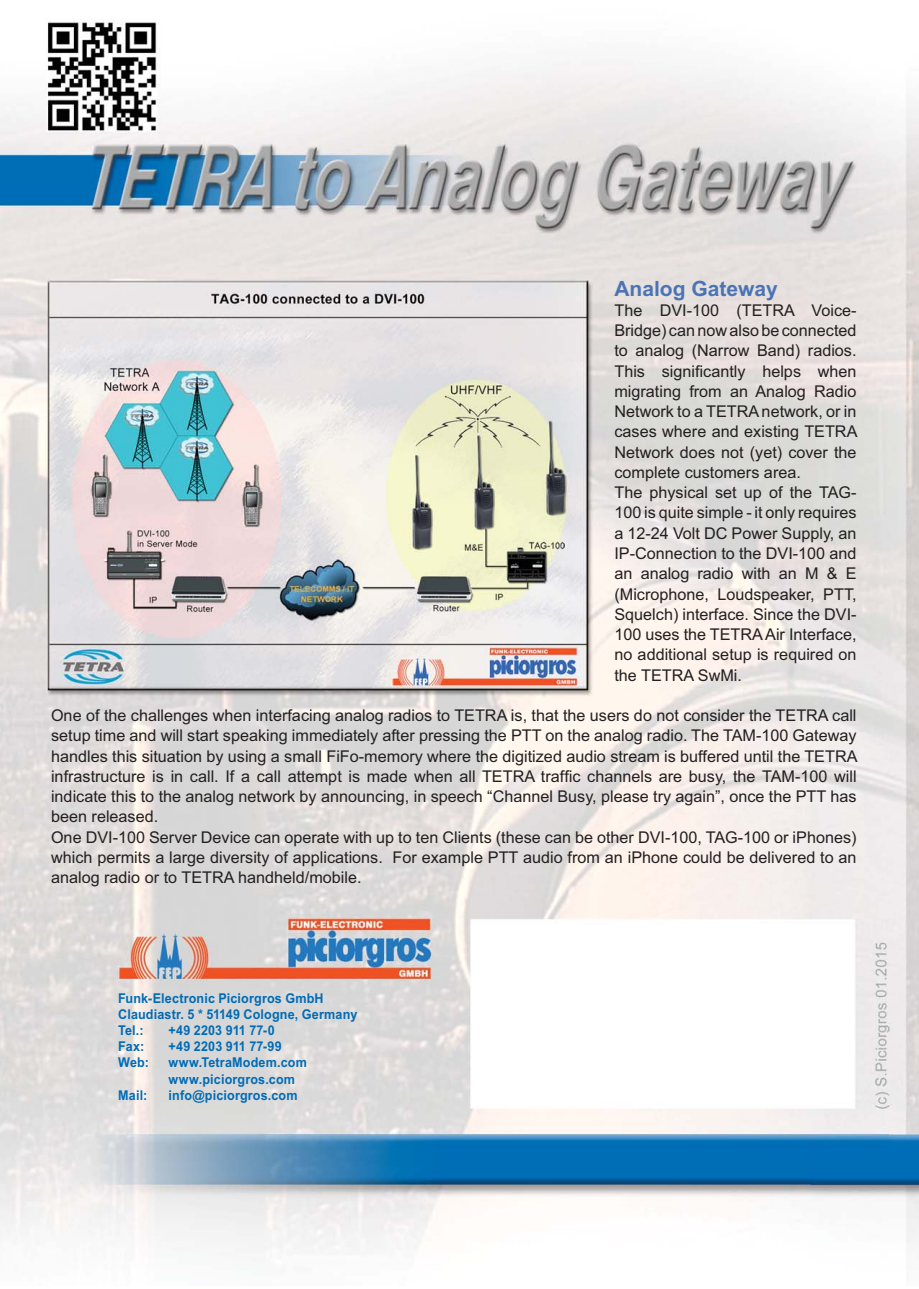
<style>
.page{position:relative;width:919px;height:1289px;background:#fff}
.page>*{position:absolute;margin:0;border:0;box-sizing:border-box;transform-origin:0 0}
.t1{font:700 21px "Arial";color:#4b74b5}
.t2{font:16.2px/20.2px "Arial";color:#231f20}
.t3{font:700 13.5px/16.2px "Arial";letter-spacing:.015em;color:#006bb6;scale:.93 1}
</style>
<div class="page">
<img style="left:0;top:22px;width:918px;height:1231px">
<p class="t1" style="left:614px;top:280px;width:165px">Analog Gateway</p>
<p class="t2" style="left:614px;top:302px;width:244px">The DVI-100 (TETRA Voice-<br>Bridge) can now also be connected to analog (Narrow Band) radios.<br>This significantly helps when migrating from an Analog Radio<br>Network to a TETRA network, or in cases where and existing TETRA<br>Network does not (yet) cover the complete customers area.<br>The physical set up of the TAG-<br>100 is quite simple - it only requires a 12-24 Volt DC Power Supply, an<br>IP-Connection to the DVI-100 and an analog radio with an M &amp; E (Microphone, Loudspeaker, PTT,<br>Squelch) interface. Since the DVI-<br>100 uses the TETRA Air Interface, no additional setup is required on the TETRA SwMi.</p>
<p class="t2" style="left:51px;top:707px;width:808px">One of the challenges when interfacing analog radios to TETRA is, that the users do not consider the TETRA call setup time and will start speaking immediately after pressing the PTT on the analog radio. The TAM-100 Gateway handles this situation by using a small FiFo-memory where the digitized audio stream is buffered until the TETRA infrastructure is in call. If a call attempt is made when all TETRA traffic channels are busy, the TAM-100 will indicate this to the analog network by announcing, in speech “Channel Busy, please try again”, once the PTT has been released.<br>One DVI-100 Server Device can operate with up to ten Clients (these can be other DVI-100, TAG-100 or iPhones) which permits a large diversity of applications. For example PTT audio from an iPhone could be delivered to an analog radio or to TETRA handheld/mobile.</p>
<p class="t3" style="left:118px;top:991px;width:258px">Funk-Electronic Piciorgros GmbH<br>Claudiastr. 5 * 51149 Cologne, Germany<br>Tel.:</p>
<p class="t3" style="left:168px;top:1023px;width:116px">+49 2203 911 77-0</p>
<p class="t3" style="left:118px;top:1039px;width:29px">Fax:</p>
<p class="t3" style="left:168px;top:1039px;width:123px">+49 2203 911 77-99</p>
<p class="t3" style="left:118px;top:1055px;width:35px">Web:</p>
<p class="t3" style="left:168px;top:1055px;width:150px">www.TetraModem.com www.piciorgros.com</p>
<p class="t3" style="left:118px;top:1088px;width:33px">Mail:</p>
<p class="t3" style="left:168px;top:1088px;width:140px">info@piciorgros.com</p>
</div>
